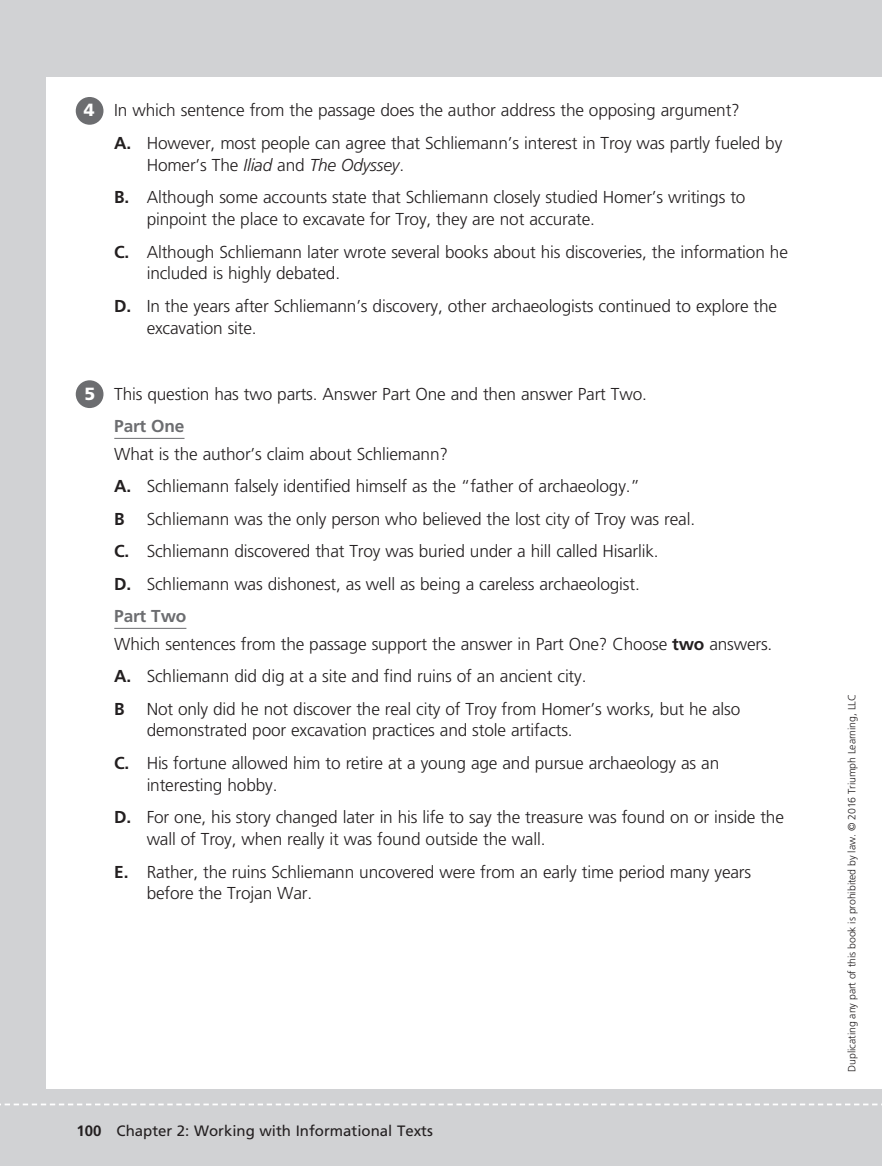
<style>
.page{position:relative;width:882px;height:1166px;background:#fff}
.page>*{position:absolute;margin:0;border:0;box-sizing:border-box;transform-origin:0 0}
.t1{font:900 17.7px "Frutiger LT Std";color:#fff}
.t2{font:300 17.25px/32.5px "Frutiger LT Std";letter-spacing:-.01em;color:#231f20}
.t3{font:700 17.25px "Frutiger LT Std";letter-spacing:-.01em;color:#6c6d70}
.t4{font:15px "Frutiger LT Std";color:#231f20}
.t5{font:300 10.5px "Frutiger LT Std";letter-spacing:-.005em;color:#231f20}
.s1{font-weight:700}
.s2{font-style:italic}
.s3{font-weight:700;color:#6c6d70}
</style>
<div class="page">
<div style="left:0;top:0;width:46px;height:1166px;background:#d1d2d4"></div>
<div style="left:0;top:1088px;width:882px;height:78px;background:#d1d2d4"></div>
<svg style="left:0;top:1103px;width:882px;height:2px"></svg>
<div style="left:0;top:0;width:882px;height:77px;background:#d1d2d4"></div>
<hr style="left:114px;top:438px;width:71px;height:1px;background:#6c6d70">
<hr style="left:114px;top:628px;width:72px;height:1px;background:#6c6d70">
<div style="left:76px;top:97px;width:28px;height:28px;background:#6c6d70;border-radius:50%"></div>
<div style="left:76px;top:380px;width:28px;height:28px;background:#6c6d70;border-radius:50%"></div>
<p class="t1" style="left:84px;top:100px;width:13px">42</p>
<p class="t2" style="left:114px;top:94px;width:670px">In which sentence from the passage does the author address the opposing argument?<br><span class="s1">A.</span> However, most people can agree that Schliemann’s interest in Troy was partly fueled by</p>
<p class="t2" style="left:114px;top:149px;width:633px;text-indent:32px">Homer’s The <span class="s2">Iliad</span> and <span class="s2">The Odyssey</span>.<br><span class="s1">B.</span> Although some accounts state that Schliemann closely studied Homer’s writings to</p>
<p class="t2" style="left:114px;top:203px;width:675px;text-indent:32px">pinpoint the place to excavate for Troy, they are not accurate.<br><span class="s1">C.</span> Although Schliemann later wrote several books about his discoveries, the information he</p>
<p class="t2" style="left:114px;top:257px;width:664px;text-indent:32px">included is highly debated.<br><span class="s1">D.</span> In the years after Schliemann’s discovery, other archaeologists continued to explore the</p>
<p class="t2" style="left:147px;top:312px;width:112px">excavation site.</p>
<p class="t1" style="left:85px;top:383px;width:12px">5</p>
<p class="t2" style="left:114px;top:378px;width:534px">This question has two parts. Answer Part One and then answer Part Two.</p>
<p class="t3" style="left:114px;top:416px;width:72px">Part One</p>
<p class="t2" style="left:114px;top:437px;width:527px">What is the author’s claim about Schliemann?<br><span class="s1">A.</span> Schliemann falsely identified himself as the “father of archaeology.”<br><span class="s1">B</span></p>
<p class="t2" style="left:114px;top:502px;width:582px;text-indent:32px">Schliemann was the only person who believed the lost city of Troy was real.<br><span class="s1">C.</span> Schliemann discovered that Troy was buried under a hill called Hisarlik.<br><span class="s1">D.</span> Schliemann was dishonest, as well as being a careless archaeologist.<br><span class="s3">Part Two</span></p>
<p class="t2" style="left:114px;top:627px;width:660px">Which sentences from the passage support the answer in Part One? Choose <span class="s1">two</span> answers.<br><span class="s1">A.</span> Schliemann did dig at a site and find ruins of an ancient city.<br><span class="s1">B</span></p>
<p class="t2" style="left:147px;top:698px;width:595px;line-height:21.8px">Not only did he not discover the real city of Troy from Homer’s works, but he also demonstrated poor excavation practices and stole artifacts.</p>
<p class="t2" style="left:147px;top:752px;width:574px;line-height:21.8px;text-indent:-32px"><span class="s1">C.</span> His fortune allowed him to retire at a young age and pursue archaeology as an interesting hobby.</p>
<p class="t2" style="left:147px;top:806px;width:639px;line-height:21.8px;text-indent:-32px"><span class="s1">D.</span> For one, his story changed later in his life to say the treasure was found on or inside the wall of Troy, when really it was found outside the wall.</p>
<p class="t2" style="left:147px;top:861px;width:606px;line-height:21.8px;text-indent:-32px"><span class="s1">E.</span> Rather, the ruins Schliemann uncovered were from an early time period many years before the Trojan War.</p>
<p class="t4" style="left:76px;top:1121px;width:358px"><span class="s1">100</span> Chapter 2: Working with Informational Texts</p>
<p class="t5" style="left:846px;top:1071px;width:379px;rotate:-90deg">Duplicating any part of this book is prohibited by law. © 2016 Triumph Learning, LLC</p>
</div>
